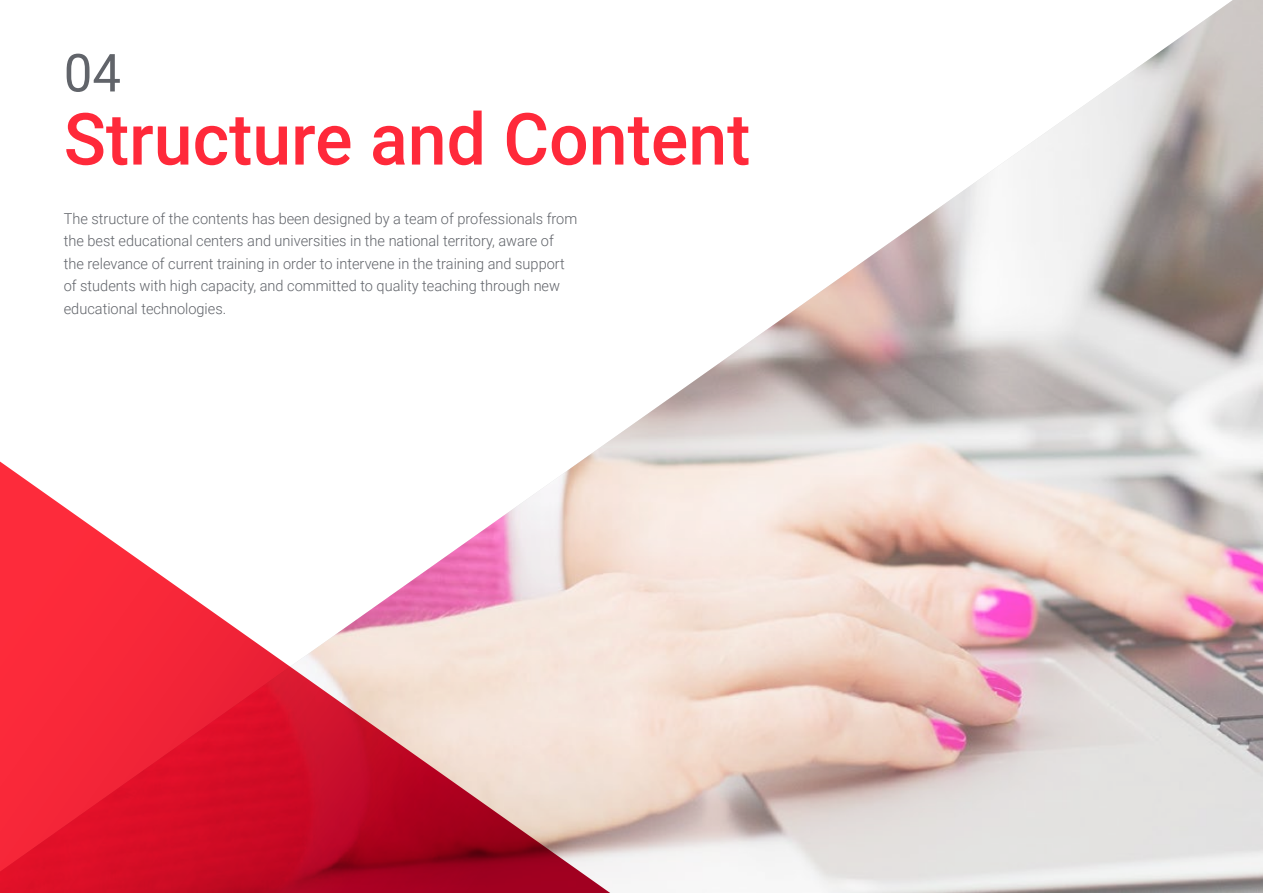
<style>
.page{position:relative;width:1263px;height:893px;background:#fff}
.page>*{position:absolute;margin:0;border:0;box-sizing:border-box;transform-origin:0 0}
.t1{font:500 72px "Roboto";color:#ff293a}
.t2{font:52.5px "Roboto";color:#61646a}
.t3{font:300 15px/22.5px "Roboto";color:#61646a}
</style>
<div class="page">
<img style="left:602px;top:0;width:661px;height:893px">
<svg style="left:0;top:446px;width:640px;height:447px"></svg>
<h2 class="t2" style="left:64px;top:36px;width:59px">04</h2>
<h1 class="t1" style="left:64px;top:89px;width:688px">Structure and Content</h1>
<p class="t3" style="left:64px;top:207px;width:515px">The structure of the contents has been designed by a team of professionals from the best educational centers and universities in the national territory, aware of the relevance of current training in order to intervene in the training and support of students with high capacity, and committed to quality teaching through new educational technologies.</p>
</div>
